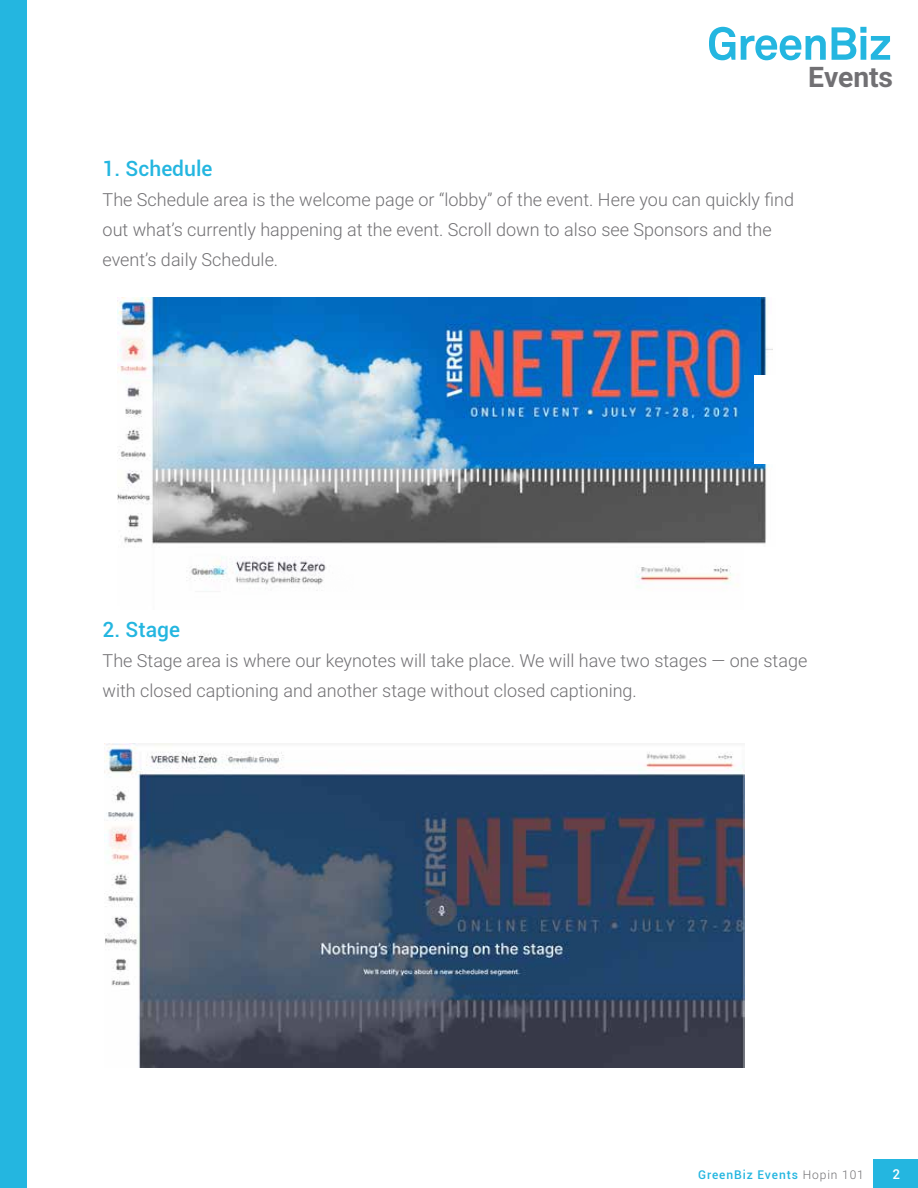
<style>
.page{position:relative;width:918px;height:1188px;background:#fff}
.page>*{position:absolute;margin:0;border:0;box-sizing:border-box;transform-origin:0 0}
.t1{font:700 28.35px "Roboto";letter-spacing:-.005em;color:#717073}
.t2{font:500 21px "Roboto";color:#24b6e0}
.t3{font:300 18px/30px "Roboto";color:#717073}
.t4{font:500 13.5px "Roboto";color:#fff}
.t5{font:500 12px "Roboto";letter-spacing:.075em;color:#24b6e0}
.s1{font-weight:300;color:#717073}
</style>
<div class="page">
<svg style="left:709px;top:27px;width:26px;height:33px"></svg>
<svg style="left:741px;top:35px;width:85px;height:25px"></svg>
<svg style="left:832px;top:27px;width:58px;height:33px"></svg>
<div style="left:0;top:0;width:27px;height:1188px;background:#24b6e0"></div>
<div style="left:874px;top:1160px;width:44px;height:28px;background:#24b6e0"></div>
<img style="left:105px;top:743px;width:640px;height:325px">
<img style="left:117px;top:297px;width:655px;height:294px">
<div style="left:744px;top:547px;width:46px;height:70px;background:#fff"></div>
<div style="left:754px;top:375px;width:50px;height:89px;background:#fff"></div>
<h1 class="t1" style="left:808px;top:57px;width:86px">Events</h1>
<p class="t2" style="left:103px;top:154px;width:111px">1. Schedule</p>
<p class="t3" style="left:103px;top:184px;width:693px">The Schedule area is the welcome page or “lobby” of the event. Here you can quickly find out what’s currently happening at the event. Scroll down to also see Sponsors and the event’s daily Schedule.</p>
<p class="t2" style="left:103px;top:614px;width:79px">2. Stage</p>
<p class="t3" style="left:103px;top:644px;width:706px">The Stage area is where our keynotes will take place. We will have two stages — one stage with closed captioning and another stage without closed captioning.</p>
<p class="t5" style="left:698px;top:1166px;width:167px">GreenBiz Events <span class="s1">Hopin 101</span></p>
<p class="t4" style="left:893px;top:1164px;width:9px">2</p>
</div>
